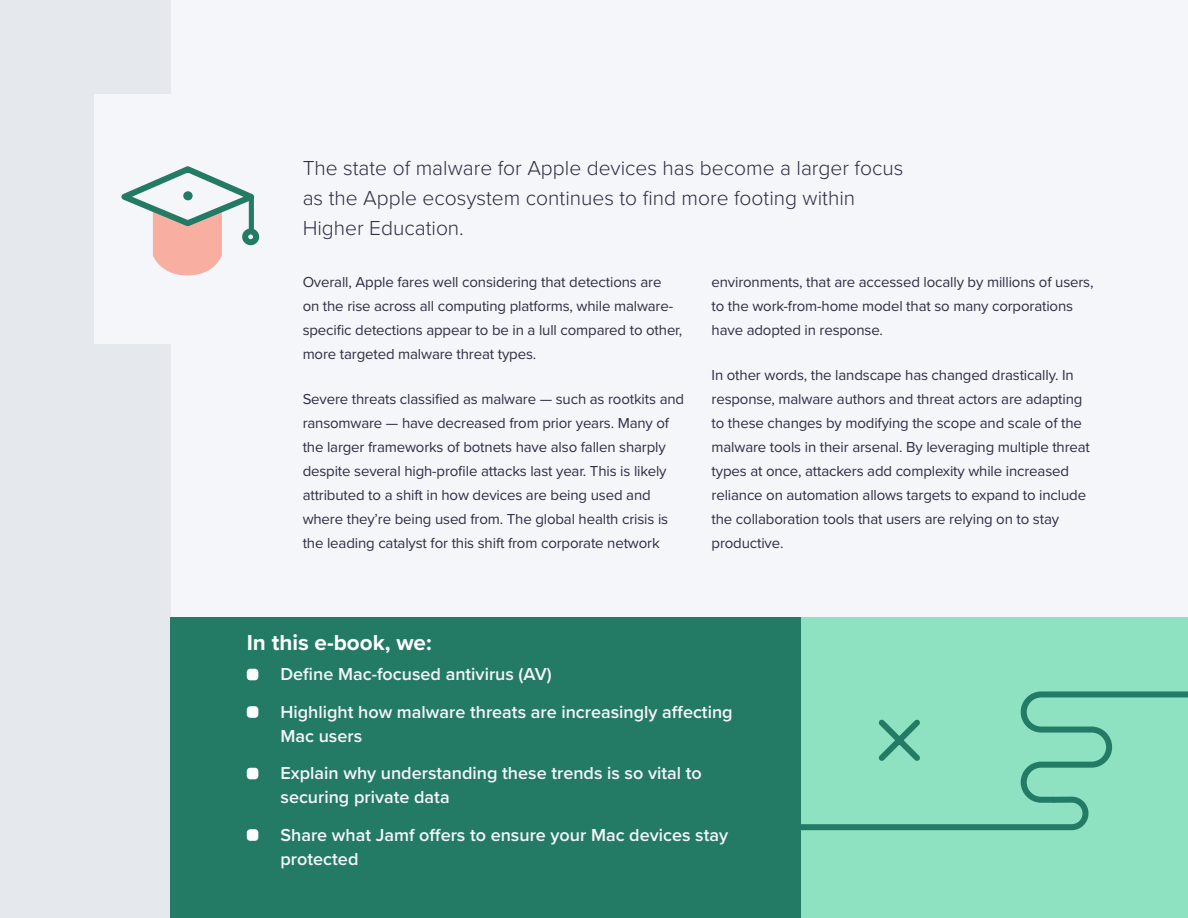
<style>
.page{position:relative;width:1188px;height:918px;background:#f4f6f9}
.page>*{position:absolute;margin:0;border:0;box-sizing:border-box;transform-origin:0 0}
.t1{font:700 22.5px "Proxima Nova";color:#fff}
.t2{font:300 21px/30px "Proxima Nova";color:#2e2e45}
.t3{font:600 18px/24px "Proxima Nova";color:#f4f6f9}
.t4{font:15px/24px "Proxima Nova";letter-spacing:-.01em;color:#2e2e45}
</style>
<div class="page">
<div style="left:0;top:0;width:171px;height:918px;background:#e5e8ec"></div>
<div style="left:94px;top:94px;width:382px;height:250px;background:#f4f6f9"></div>
<div style="left:171px;top:617px;width:630px;height:301px;background:#237a65"></div>
<div style="left:801px;top:617px;width:387px;height:301px;background:#8ee1c1"></div>
<svg style="left:801px;top:691px;width:387px;height:140px"></svg>
<div style="left:247px;top:669px;width:11px;height:11px;background:#fff;border-radius:4px"></div>
<div style="left:247px;top:706px;width:11px;height:12px;background:#fff;border-radius:4px"></div>
<div style="left:247px;top:768px;width:11px;height:11px;background:#fff;border-radius:4px"></div>
<div style="left:247px;top:829px;width:11px;height:12px;background:#fff;border-radius:4px"></div>
<svg style="left:121px;top:166px;width:139px;height:109px"></svg>
<div style="left:249px;top:197px;width:5px;height:34px;background:#237a65"></div>
<div style="left:245px;top:231px;width:11px;height:11px;background:#f4f6f9;border-radius:50%"></div>
<div style="left:242px;top:228px;width:17px;height:17px;border:6px solid #237a65;border-radius:50%"></div>
<div style="left:183px;top:191px;width:10px;height:9px;background:#237a65;border-radius:50%"></div>
<p class="t2" style="left:303px;top:154px;width:602px">The state of malware for Apple devices has become a larger focus as the Apple ecosystem continues to find more footing within<br>Higher Education.</p>
<p class="t4" style="left:303px;top:271px;width:381px">Overall, Apple fares well considering that detections are<br>on the rise across all computing platforms, while malware&shy;specific detections appear to be in a lull compared to other, more targeted malware threat types.</p>
<p class="t4" style="left:303px;top:387px;width:383px">Severe threats classified as malware — such as rootkits and ransomware — have decreased from prior years. Many of the larger frameworks of botnets have also fallen sharply despite several high-profile attacks last year. This is likely attributed to a shift in how devices are being used and where they’re being used from. The global health crisis is the leading catalyst for this shift from corporate network</p>
<p class="t4" style="left:712px;top:271px;width:383px">environments, that are accessed locally by millions of users, to the work-from-home model that so many corporations have adopted in response.</p>
<p class="t4" style="left:712px;top:363px;width:380px">In other words, the landscape has changed drastically. In response, malware authors and threat actors are adapting to these changes by modifying the scope and scale of the malware tools in their arsenal. By leveraging multiple threat types at once, attackers add complexity while increased reliance on automation allows targets to expand to include the collaboration tools that users are relying on to stay productive.</p>
<p class="t1" style="left:247px;top:625px;width:186px">In this e-book, we:</p>
<p class="t3" style="left:281px;top:663px;width:273px">Define Mac-focused antivirus (AV)</p>
<p class="t3" style="left:281px;top:700px;width:454px">Highlight how malware threats are increasingly affecting<br>Mac users</p>
<p class="t3" style="left:281px;top:762px;width:423px">Explain why understanding these trends is so vital to securing private data</p>
<p class="t3" style="left:281px;top:823px;width:449px">Share what Jamf offers to ensure your Mac devices stay protected</p>
</div>
